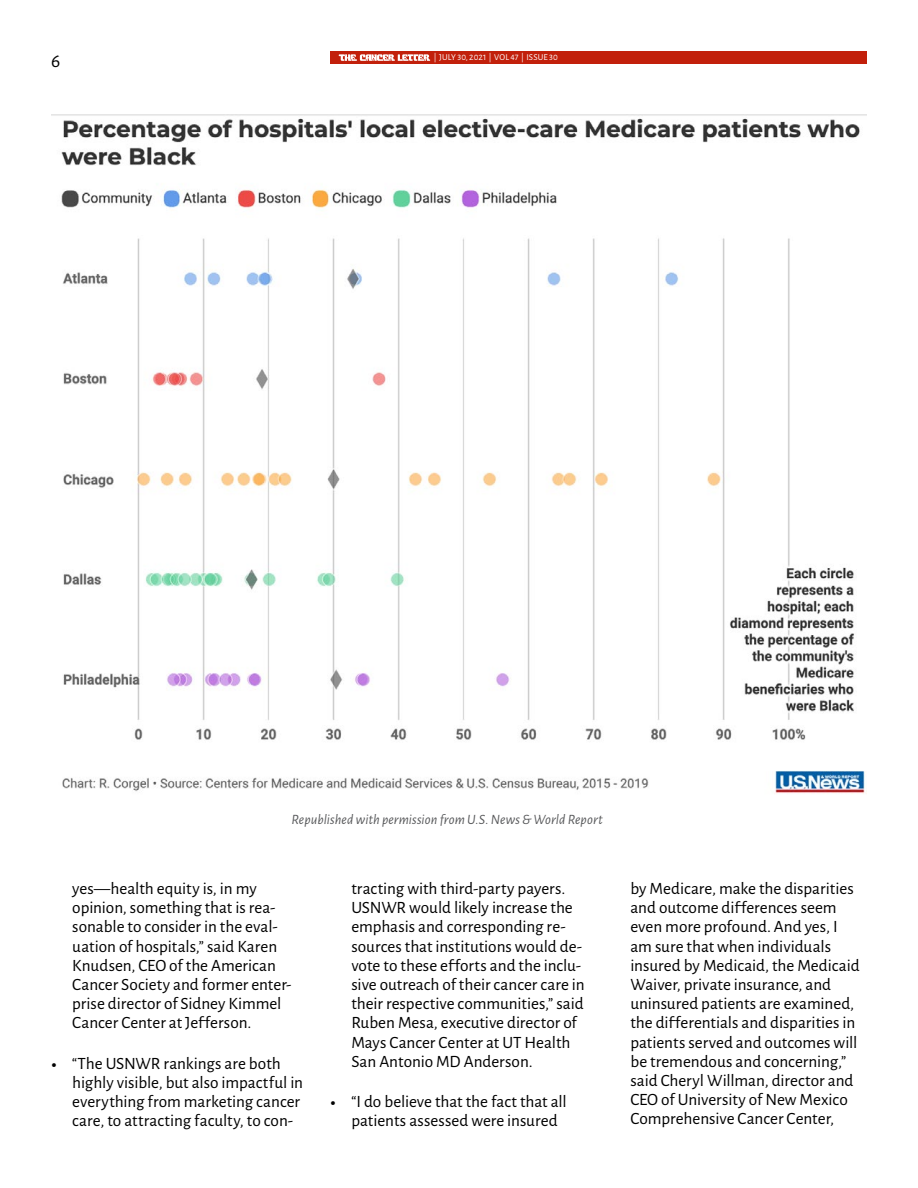
<style>
.page{position:relative;width:918px;height:1188px;background:#fff}
.page>*{position:absolute;margin:0;border:0;box-sizing:border-box;transform-origin:0 0}
.t1{font:19.5px "Alegreya Sans";color:#000}
.t2{font:17.25px/19.2px "Alegreya Sans";color:#000}
.Photo_Credit{font:italic 14.25px "Alegreya Sans";letter-spacing:.005em;color:#58595b}
.t3{font:9px "Alegreya Sans";letter-spacing:.015em;color:#fff}
.s1{font-family:"Alegreya"}
</style>
<div class="page">
<div style="left:330px;top:51px;width:537px;height:13px;background:#c2200b"></div>
<svg style="left:339px;top:54px;width:91px;height:7px"></svg>
<img style="left:51px;top:115px;width:816px;height:679px">
<p class="t1" style="left:51px;top:47px;width:11px">6</p>
<p class="t3" style="left:434px;top:51px;width:126px">| JULY 30, 2021 | VOL 47 | ISSUE 30</p>
<p class="Photo_Credit" style="left:291px;top:810px;width:313px">Republished with permission from U.S. News &amp; World Report</p>
<p class="t2" style="left:72px;top:878px;width:221px">yes—health equity is, in my opinion, something that is rea&shy;sonable to consider in the eval&shy;uation of hospitals,” said Karen<br>Knudsen, CEO of the American<br>Cancer Society and former enter&shy;prise director of Sidney Kimmel<br>Cancer Center at Jefferson.</p>
<p class="t2" style="left:72px;top:1053px;width:232px;text-indent:-21px"><span class="s1">•</span> “The USNWR rankings are both highly visible, but also impactful in everything from marketing cancer care, to attracting faculty, to con-</p>
<p class="t2" style="left:351px;top:878px;width:235px">tracting with third-party payers.<br>USNWR would likely increase the emphasis and corresponding re&shy;sources that institutions would de&shy;vote to these efforts and the inclu&shy;sive outreach of their cancer care in their respective communities,” said Ruben Mesa, executive director of Mays Cancer Center at UT Health San Antonio MD Anderson.</p>
<p class="t2" style="left:351px;top:1091px;width:217px;text-indent:-21px"><span class="s1">•</span> “I do believe that the fact that all patients assessed were insured</p>
<p class="t2" style="left:630px;top:878px;width:231px">by Medicare, make the disparities and outcome differences seem even more profound. And yes, I am sure that when individuals insured by Medicaid, the Medicaid<br>Waiver, private insurance, and uninsured patients are examined, the differentials and disparities in patients served and outcomes will be tremendous and concerning,” said Cheryl Willman, director and<br>CEO of University of New Mexico<br>Comprehensive Cancer Center,</p>
</div>
